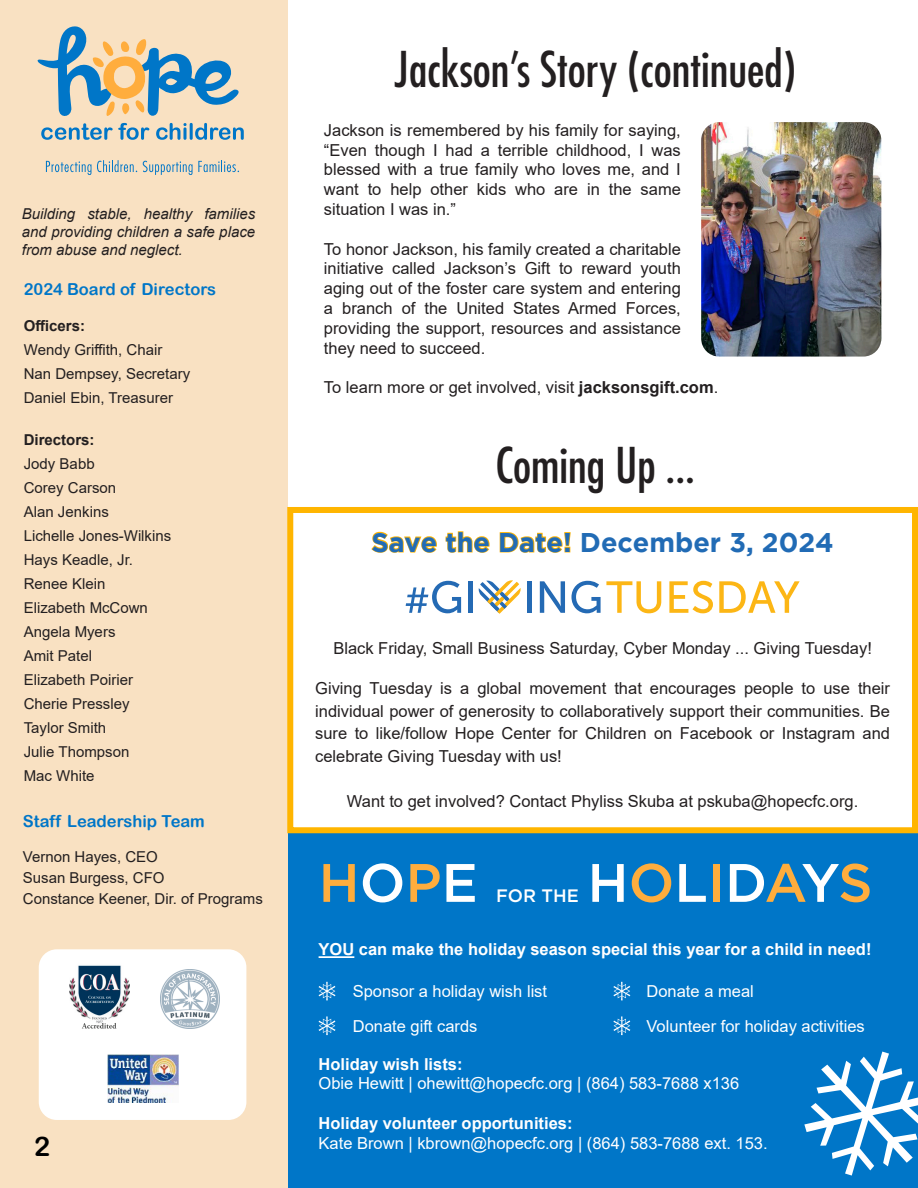
<style>
.page{position:relative;width:918px;height:1188px;background:#fff}
.page>*{position:absolute;margin:0;border:0;box-sizing:border-box;transform-origin:0 0}
.t1{font:500 54px "Gotham";color:#fff}
.t2{font:500 54px "Gotham";color:#ffad3d}
.t3{font:condensed 48px "Futura Std";color:#231f20}
.t4{font:700 27px "Gotham";color:#216bb5}
.t5{font:27px "Arial Rounded MT Bold";color:#000}
.t6{font:500 18px "Gotham";color:#fff}
.t7{font:16.5px/19.8px "Arial";color:#231f20;text-align:justify}
.t8{font:16.5px "Arial";color:#fff}
.t9{font:700 16.5px "Arial";color:#fff}
.t10{font:16.5px "Arial Rounded MT Bold";color:#0076c8}
.t11{font:15px/21px "Arial";color:#231f20}
.t12{font:italic 15px/18px "Arial";color:#231f20;text-align:justify}
.t13{font:700 15px "Arial";color:#231f20}
.s1{font-weight:700}
.s2{color:#ffb500}
.s3{color:#fff}
.s4{color:#ffad3d}
</style>
<div class="page">
<div style="left:287px;top:833px;width:631px;height:355px;background:#0076c8"></div>
<div style="left:0;top:0;width:287px;height:1188px;background:#f9e1c2"></div>
<hr style="left:319px;top:956px;width:35px;height:2px;background:#fff">
<svg style="left:46px;top:161px;width:45px;height:14px"></svg>
<svg style="left:97px;top:160px;width:40px;height:12px"></svg>
<svg style="left:143px;top:160px;width:96px;height:15px"></svg>
<svg style="left:37px;top:26px;width:207px;height:114px"></svg>
<div style="left:39px;top:949px;width:207px;height:171px;background:#fff;border-radius:18px"></div>
<img style="left:107px;top:1055px;width:71px;height:47px">
<img style="left:69px;top:965px;width:60px;height:64px">
<img style="left:82px;top:1023px;width:34px;height:6px">
<img style="left:161px;top:970px;width:58px;height:58px">
<svg style="left:319px;top:1016px;width:17px;height:19px"></svg>
<svg style="left:319px;top:982px;width:17px;height:18px"></svg>
<svg style="left:613px;top:982px;width:17px;height:18px"></svg>
<svg style="left:613px;top:1016px;width:17px;height:19px"></svg>
<img style="left:701px;top:122px;width:180px;height:235px">
<svg style="left:804px;top:1052px;width:114px;height:124px"></svg>
<div style="left:287px;top:507px;width:631px;height:326px;border:6px solid #ffb500"></div>
<svg style="left:479px;top:580px;width:42px;height:34px"></svg>
<svg style="left:406px;top:581px;width:55px;height:32px"></svg>
<hr style="left:468px;top:581px;width:4px;height:32px;background:#246ab4">
<hr style="left:527px;top:581px;width:4px;height:32px;background:#246ab4">
<svg style="left:540px;top:581px;width:25px;height:32px"></svg>
<svg style="left:571px;top:581px;width:90px;height:32px"></svg>
<svg style="left:669px;top:581px;width:44px;height:32px"></svg>
<svg style="left:719px;top:581px;width:81px;height:32px"></svg>
<p class="t12" style="left:22px;top:205px;width:235px">Building stable, healthy families and providing children a safe place from abuse and neglect.</p>
<p class="t10" style="left:24px;top:280px;width:194px">2024 Board of Directors</p>
<p class="t13" style="left:24px;top:315px;width:63px">Officers:</p>
<p class="t11" style="left:24px;top:339px;width:140px">Wendy Griffith, Chair</p>
<p class="t11" style="left:24px;top:363px;width:168px">Nan Dempsey, Secretary</p>
<p class="t11" style="left:24px;top:387px;width:151px">Daniel Ebin, Treasurer</p>
<p class="t13" style="left:24px;top:429px;width:72px">Directors:</p>
<p class="t11" style="left:24px;top:453px;width:72px">Jody Babb</p>
<p class="t11" style="left:24px;top:477px;width:94px">Corey Carson</p>
<p class="t11" style="left:24px;top:501px;width:87px">Alan Jenkins</p>
<p class="t11" style="left:24px;top:525px;width:149px">Lichelle Jones-Wilkins</p>
<p class="t11" style="left:24px;top:549px;width:111px">Hays Keadle, Jr.</p>
<p class="t11" style="left:24px;top:573px;width:83px">Renee Klein</p>
<p class="t11" style="left:24px;top:597px;width:126px">Elizabeth McCown</p>
<p class="t11" style="left:24px;top:621px;width:93px">Angela Myers</p>
<p class="t11" style="left:24px;top:645px;width:70px">Amit Patel</p>
<p class="t11" style="left:24px;top:669px;width:111px">Elizabeth Poirier</p>
<p class="t11" style="left:24px;top:693px;width:107px">Cherie Pressley</p>
<p class="t11" style="left:24px;top:717px;width:84px">Taylor Smith</p>
<p class="t11" style="left:24px;top:741px;width:107px">Julie Thompson</p>
<p class="t11" style="left:24px;top:765px;width:72px">Mac White</p>
<p class="t10" style="left:23px;top:811px;width:184px">Staff Leadership Team</p>
<p class="t11" style="left:23px;top:847px;width:143px">Vernon Hayes, CEO<br>Susan Burgess, CFO</p>
<p class="t11" style="left:23px;top:889px;width:242px">Constance Keener, Dir. of Programs</p>
<p class="t5" style="left:34px;top:1130px;width:18px">2</p>
<p class="t3" style="left:395px;top:41px;width:403px">Jackson’s Story (continued)</p>
<p class="t7" style="left:324px;top:120px;width:358px">Jackson is remembered by his family for saying, “Even though I had a terrible childhood, I was blessed with a true family who loves me, and I want to help other kids who are in the same situation I was in.”</p>
<p class="t7" style="left:324px;top:239px;width:358px">To honor Jackson, his family created a charitable initiative called Jackson’s Gift to reward youth aging out of the foster care system and entering a branch of the United States Armed Forces, providing the support, resources and assistance they need to succeed.</p>
<p class="t7" style="left:324px;top:377px;width:396px">To learn more or get involved, visit <span class="s1">jacksonsgift.com</span>.</p>
<p class="t3" style="left:496px;top:437px;width:201px">Coming Up ...</p>
<p class="t4" style="left:371px;top:527px;width:464px"><span class="s2">Save the Date!</span> December 3, 2024</p>
<p class="t7" style="left:333px;top:638px;width:540px">Black Friday, Small Business Saturday, Cyber Monday ... Giving Tuesday!</p>
<p class="t7" style="left:315px;top:677px;width:576px;line-height:22.5px">Giving Tuesday is a global movement that encourages people to use their individual power of generosity to collaboratively support their communities. Be sure to like/follow Hope Center for Children on Facebook or Instagram and celebrate Giving Tuesday with us!</p>
<p class="t7" style="left:347px;top:791px;width:513px">Want to get involved? Contact Phyliss Skuba at pskuba@hopecfc.org.</p>
<p class="t2" style="left:319px;top:847px;width:161px">H<span class="s3">O</span>P<span class="s3">E</span></p>
<p class="t6" style="left:496px;top:884px;width:84px">FOR THE</p>
<p class="t1" style="left:588px;top:847px;width:287px">H<span class="s4">O</span>L<span class="s4">I</span>D<span class="s4">A</span>Y<span class="s4">S</span></p>
<p class="t9" style="left:319px;top:938px;width:554px">YOU can make the holiday season special this year for a child in need!</p>
<p class="t8" style="left:353px;top:980px;width:196px">Sponsor a holiday wish list</p>
<p class="t8" style="left:647px;top:980px;width:109px">Donate a meal</p>
<p class="t8" style="left:647px;top:1015px;width:220px">Volunteer for holiday activities</p>
<p class="t8" style="left:353px;top:1015px;width:126px">Donate gift cards</p>
<p class="t9" style="left:319px;top:1052px;width:145px">Holiday wish lists:</p>
<p class="t8" style="left:319px;top:1072px;width:422px">Obie Hewitt | ohewitt@hopecfc.org | (864) 583-7688 x136</p>
<p class="t9" style="left:319px;top:1111px;width:255px">Holiday volunteer opportunities:</p>
<p class="t8" style="left:319px;top:1132px;width:451px">Kate Brown | kbrown@hopecfc.org | (864) 583-7688 ext. 153.</p>
</div>
